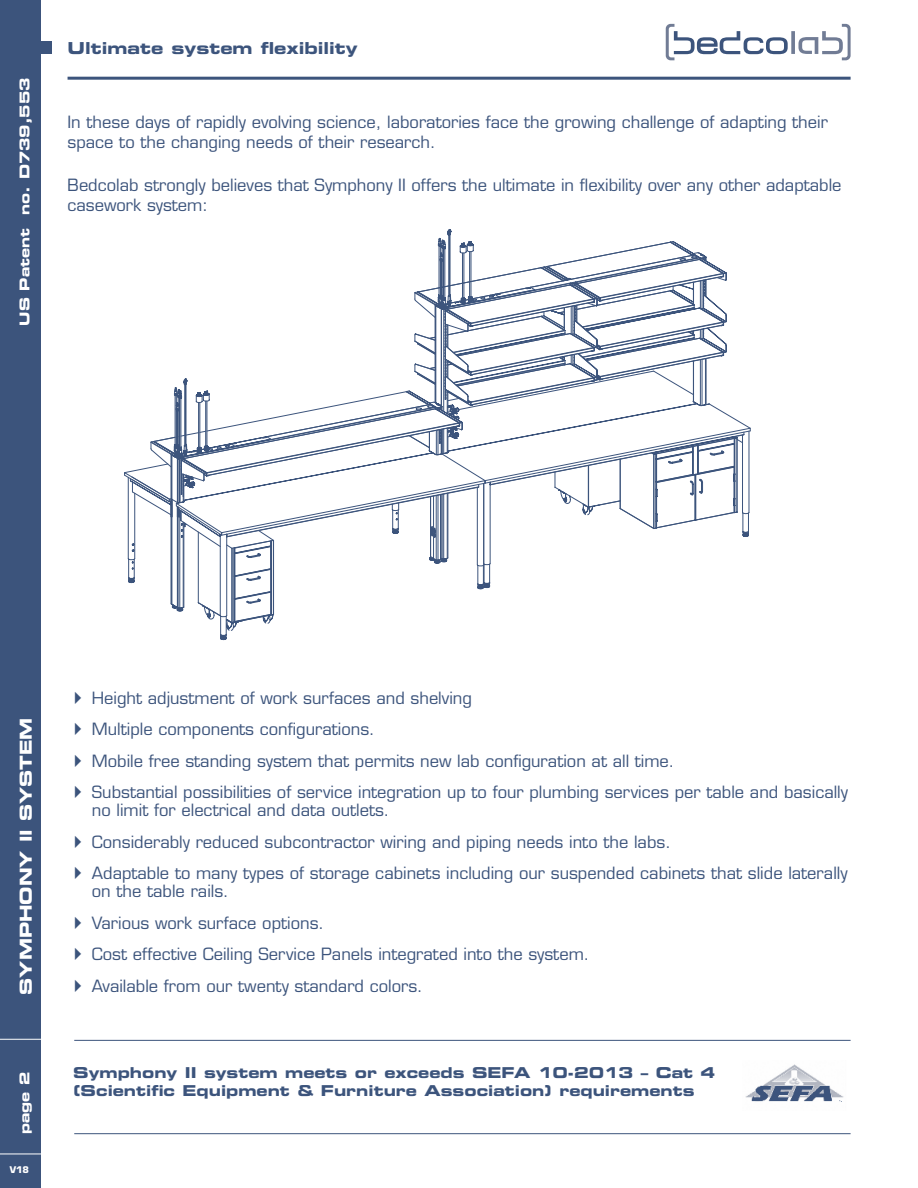
<style>
.page{position:relative;width:918px;height:1188px;background:#fff}
.page>*{position:absolute;margin:0;border:0;box-sizing:border-box;transform-origin:0 0}
.t1{font:16.5px/19.5px "Eurostile LT Std";color:#3c547c}
.t2{font:16.5px "Eurostile LT Std Bold Ex 2";color:#3c547c}
.t3{font:16.5px "Eurostile LT Std Bold Ex 2";color:#fff}
.t4{font:15px/18px "Eurostile LT Std Bold Ex 2";color:#3c547c}
.t5{font:13.5px "Eurostile LT Std Bold Ex 2";color:#fff}
.t6{font:700 9px "Eurostile LT Std";color:#fff}
</style>
<div class="page">
<div style="left:0;top:0;width:40px;height:1188px;background:#3c547c"></div>
<div style="left:25px;top:41px;width:27px;height:13px;background:#3c547c"></div>
<svg style="left:666px;top:24px;width:185px;height:36px"></svg>
<hr style="left:68px;top:77px;width:783px;height:3px;background:#3c547c">
<svg style="left:124px;top:229px;width:627px;height:412px"></svg>
<img style="left:745px;top:1064px;width:99px;height:38px">
<hr style="left:74px;top:1040px;width:777px;height:1px;background:#3c547c">
<hr style="left:74px;top:1133px;width:777px;height:1px;background:#3c547c">
<hr style="left:0;top:1039px;width:43px;height:1px;background:#fff">
<hr style="left:0;top:1154px;width:43px;height:1px;background:#fff">
<p class="t5" style="left:15px;top:326px;width:250px;rotate:-90deg">US Patent no. D739,553</p>
<p class="t2" style="left:68px;top:36px;width:292px">Ultimate system flexibility</p>
<p class="t1" style="left:68px;top:113px;width:762px">In these days of rapidly evolving science, laboratories face the growing challenge of adapting their space to the changing needs of their research.</p>
<p class="t1" style="left:68px;top:175px;width:776px">Bedcolab strongly believes that Symphony II offers the ultimate in flexibility over any other adaptable casework system:</p>
<p class="t3" style="left:14px;top:995px;width:279px;rotate:-90deg">SYMPHONY II SYSTEM</p>
<p class="t5" style="left:15px;top:1134px;width:64px;rotate:-90deg">page 2</p>
<p class="t6" style="left:10px;top:1164px;width:21px">V18</p>
<p class="t1" style="left:68px;top:688px;width:405px">✔ Height adjustment of work surfaces and shelving</p>
<p class="t1" style="left:68px;top:719px;width:308px">✔ Multiple components configurations.</p>
<p class="t1" style="left:68px;top:751px;width:608px">✔ Mobile free standing system that permits new lab configuration at all time.</p>
<p class="t1" style="left:92px;top:783px;width:758px;line-height:18px;text-indent:-24px">✔ Substantial possibilities of service integration up to four plumbing services per table and basically no limit for electrical and data outlets.</p>
<p class="t1" style="left:68px;top:832px;width:605px">✔ Considerably reduced subcontractor wiring and piping needs into the labs.</p>
<p class="t1" style="left:92px;top:864px;width:757px;line-height:18px;text-indent:-24px">✔ Adaptable to many types of storage cabinets including our suspended cabinets that slide laterally on the table rails.</p>
<p class="t1" style="left:68px;top:913px;width:258px">✔ Various work surface options.</p>
<p class="t1" style="left:68px;top:944px;width:523px">✔ Cost effective Ceiling Service Panels integrated into the system.</p>
<p class="t1" style="left:68px;top:976px;width:357px">✔ Available from our twenty standard colors.</p>
<p class="t4" style="left:73px;top:1064px;width:644px">Symphony II system meets or exceeds SEFA 10-2013 – Cat 4 (Scientific Equipment &amp; Furniture Association) requirements</p>
</div>
